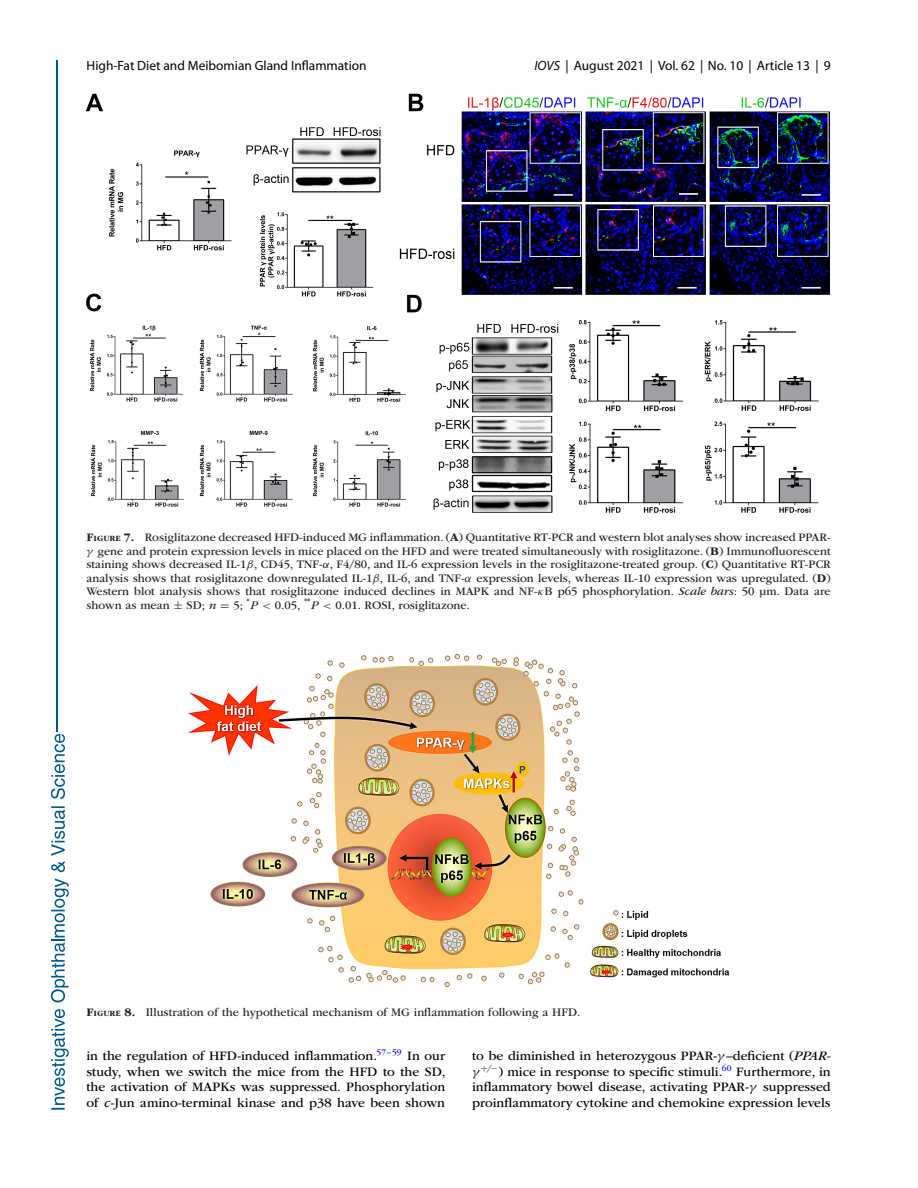
<style>
.page{position:relative;width:918px;height:1188px;background:#fff}
.page>*{position:absolute;margin:0;border:0;box-sizing:border-box;transform-origin:0 0}
.t1{font:13.5px/15.8px "ITC Garamond Std";color:#000;text-align:justify}
.t2{font:13.5px "Myriad Pro";color:#000}
.t3{font:12px/13.5px "ITC Garamond Std";color:#231f20;text-align:justify}
.s1{font-style:italic}
.s2{font-weight:700}
.s3{font-weight:700;font-size:8.4px}
.s4{font-family:"RMTMI"}
.s5{font-family:"MTSY"}
</style>
<div class="page">
<hr style="left:57px;top:60px;width:1px;height:672px;background:#005892">
<svg style="left:51px;top:734px;width:18px;height:376px"></svg>
<img style="left:86px;top:93px;width:744px;height:420px">
<img style="left:188px;top:654px;width:541px;height:334px">
<p class="t2" style="left:86px;top:60px;width:282px">High-Fat Diet and Meibomian Gland Inflammation</p>
<p class="t2" style="left:534px;top:60px;width:298px"><span class="s1">IOVS</span> | August 2021 | Vol. 62 | No. 10 | Article 13 | 9</p>
<p class="t3" style="left:86px;top:532px;width:746px"><span class="s2">F</span><span class="s3">IGURE</span> <span class="s2">7.</span> Rosiglitazone decreased HFD-induced MG inflammation. (<span class="s2">A</span>) Quantitative RT-PCR and western blot analyses show increased PPAR&shy;<span class="s4">γ</span> gene and protein expression levels in mice placed on the HFD and were treated simultaneously with rosiglitazone. (<span class="s2">B</span>) Immunofluorescent staining shows decreased IL-1<span class="s4">β</span>, CD45, TNF-<span class="s4">α</span>, F4/80, and IL-6 expression levels in the rosiglitazone-treated group. (<span class="s2">C</span>) Quantitative RT-PCR analysis shows that rosiglitazone downregulated IL-1<span class="s4">β</span>, IL-6, and TNF-<span class="s4">α</span> expression levels, whereas IL-10 expression was upregulated. (<span class="s2">D</span>)<br>Western blot analysis shows that rosiglitazone induced declines in MAPK and NF-<span class="s4">κ</span>B p65 phosphorylation. <span class="s1">Scale bars</span>: 50 μm. Data are shown as mean <span class="s5">±</span> SD; <span class="s1">n</span> <span class="s5">=</span> 5; <sup>*</sup><span class="s1">P</span> <span class="s4">&lt;</span> 0.05, <sup>**</sup><span class="s1">P</span> <span class="s4">&lt;</span> 0.01. ROSI, rosiglitazone.</p>
<p class="t3" style="left:86px;top:1007px;width:495px"><span class="s2">F</span><span class="s3">IGURE</span> <span class="s2">8.</span> Illustration of the hypothetical mechanism of MG inflammation following a HFD.</p>
<p class="t1" style="left:86px;top:1049px;width:361px">in the regulation of HFD-induced inflammation.<sup>57</sup><sup>–</sup><sup>59</sup> In our study, when we switch the mice from the HFD to the SD, the activation of MAPKs was suppressed. Phosphorylation of <span class="s1">c</span>-Jun amino-terminal kinase and p38 have been shown</p>
<p class="t1" style="left:472px;top:1049px;width:360px">to be diminished in heterozygous PPAR-<span class="s4">γ</span> –deficient (<span class="s1">PPAR&shy;</span><span class="s4">γ</span> <sup>+</sup><sup>/</sup><sup>−</sup>) mice in response to specific stimuli.<sup>60</sup> Furthermore, in inflammatory bowel disease, activating PPAR-<span class="s4">γ</span> suppressed proinflammatory cytokine and chemokine expression levels</p>
</div>
